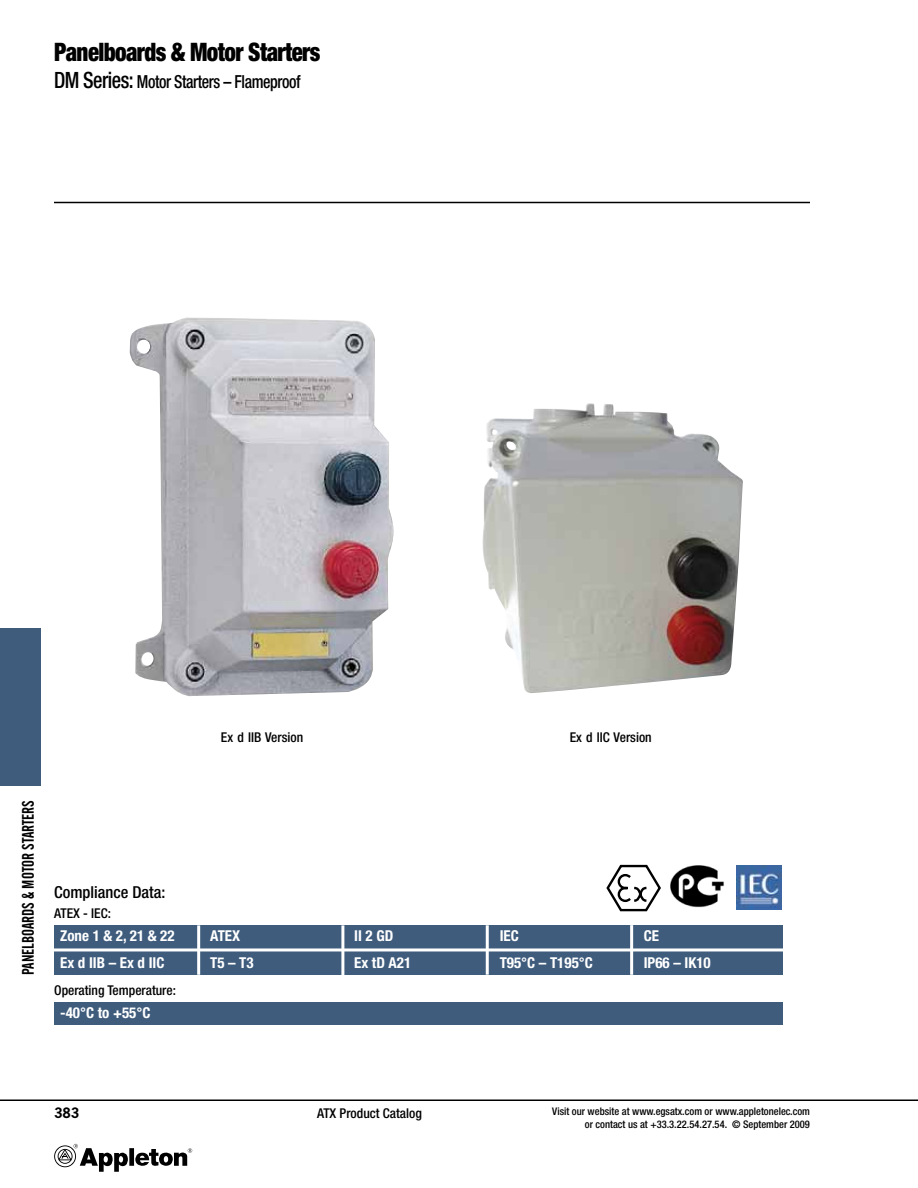
<style>
.page{position:relative;width:918px;height:1188px;background:#fff}
.page>*{position:absolute;margin:0;border:0;box-sizing:border-box;transform-origin:0 0}
.t1{font:900 condensed 25.5px "Helvetica Neue";letter-spacing:-.025em;color:#000;scale:.9 1}
.t2{font:500 condensed 18px "Helvetica Neue";letter-spacing:-.025em;color:#000;scale:.89 1}
.t3{font:16.5px "Alternate Gothic No 2 BT";color:#000}
.t4{font:500 condensed 16.5px "Helvetica Neue";color:#000}
.t5{font:700 condensed 15px "Helvetica Neue";color:#fff}
.t6{font:500 condensed 13.5px "Helvetica Neue";color:#000}
.t7{font:700 13.5px "News Gothic Std";color:#000}
.t8{font:500 condensed 10.5px/12.6px "Helvetica Neue";color:#000;text-align:right}
.s1{font-size:22.5px}
</style>
<div class="page">
<hr style="left:54px;top:202px;width:756px;height:1px;background:#000">
<div style="left:129px;top:1148px;width:5px;height:18px;background:#000"></div>
<svg style="left:135px;top:1148px;width:57px;height:18px"></svg>
<svg style="left:54px;top:1144px;width:74px;height:28px"></svg>
<hr style="left:0;top:1100px;width:918px;height:1px;background:#000">
<div style="left:0;top:629px;width:40px;height:157px;background:#3f5c7d"></div>
<div style="left:54px;top:925px;width:729px;height:50px;background:#3f5c7d"></div>
<hr style="left:54px;top:948px;width:729px;height:3px;background:#fff">
<hr style="left:197px;top:925px;width:3px;height:50px;background:#fff">
<hr style="left:341px;top:925px;width:3px;height:50px;background:#fff">
<hr style="left:486px;top:925px;width:3px;height:50px;background:#fff">
<hr style="left:630px;top:925px;width:3px;height:50px;background:#fff">
<div style="left:54px;top:1002px;width:729px;height:22px;background:#3f5c7d"></div>
<svg style="left:606px;top:865px;width:55px;height:46px"></svg>
<img style="left:670px;top:865px;width:54px;height:43px">
<img style="left:736px;top:865px;width:46px;height:45px">
<img style="left:482px;top:403px;width:261px;height:290px">
<img style="left:130px;top:317px;width:263px;height:379px">
<h1 class="t1" style="left:54px;top:36px;width:297px">Panelboards &amp; Motor Starters</h1>
<h2 class="t2" style="left:54px;top:71px;width:279px"><span class="s1">DM Series:</span> Motor Starters – Flameproof</h2>
<p class="t6" style="left:221px;top:729px;width:84px">Ex d IIB Version</p>
<p class="t6" style="left:570px;top:729px;width:84px">Ex d IIC Version</p>
<h3 class="t3" style="left:19px;top:975px;width:175px;rotate:-90deg">PANELBOARDS &amp; MOTOR STARTERS</h3>
<h3 class="t4" style="left:54px;top:883px;width:113px">Compliance Data:</h3>
<h3 class="t5" style="left:60px;top:927px;width:116px">Zone 1 &amp; 2, 21 &amp; 22</h3>
<h3 class="t5" style="left:210px;top:927px;width:31px">ATEX</h3>
<h3 class="t5" style="left:354px;top:927px;width:41px">II 2 GD</h3>
<h3 class="t5" style="left:500px;top:927px;width:21px">IEC</h3>
<h3 class="t5" style="left:644px;top:927px;width:17px">CE</h3>
<h3 class="t5" style="left:60px;top:954px;width:106px">Ex d IIB – Ex d IIC</h3>
<h3 class="t5" style="left:210px;top:954px;width:45px">T5 – T3</h3>
<h3 class="t5" style="left:354px;top:954px;width:59px">Ex tD A21</h3>
<h3 class="t5" style="left:500px;top:954px;width:95px">T95°C – T195°C</h3>
<h3 class="t5" style="left:644px;top:954px;width:69px">IP66 – IK10</h3>
<p class="t6" style="left:54px;top:982px;width:123px">Operating Temperature:</p>
<h3 class="t5" style="left:60px;top:1004px;width:92px">-40°C to +55°C</h3>
<p class="t6" style="left:54px;top:905px;width:58px">ATEX - IEC:</p>
<p class="t7" style="left:54px;top:1103px;width:27px">383</p>
<p class="t8" style="left:552px;top:1105px;width:259px">Visit our website at www.egsatx.com or www.appletonelec.com or contact us at +33.3.22.54.27.54. © September 2009</p>
<p class="t6" style="left:317px;top:1105px;width:106px">ATX Product Catalog</p>
</div>
